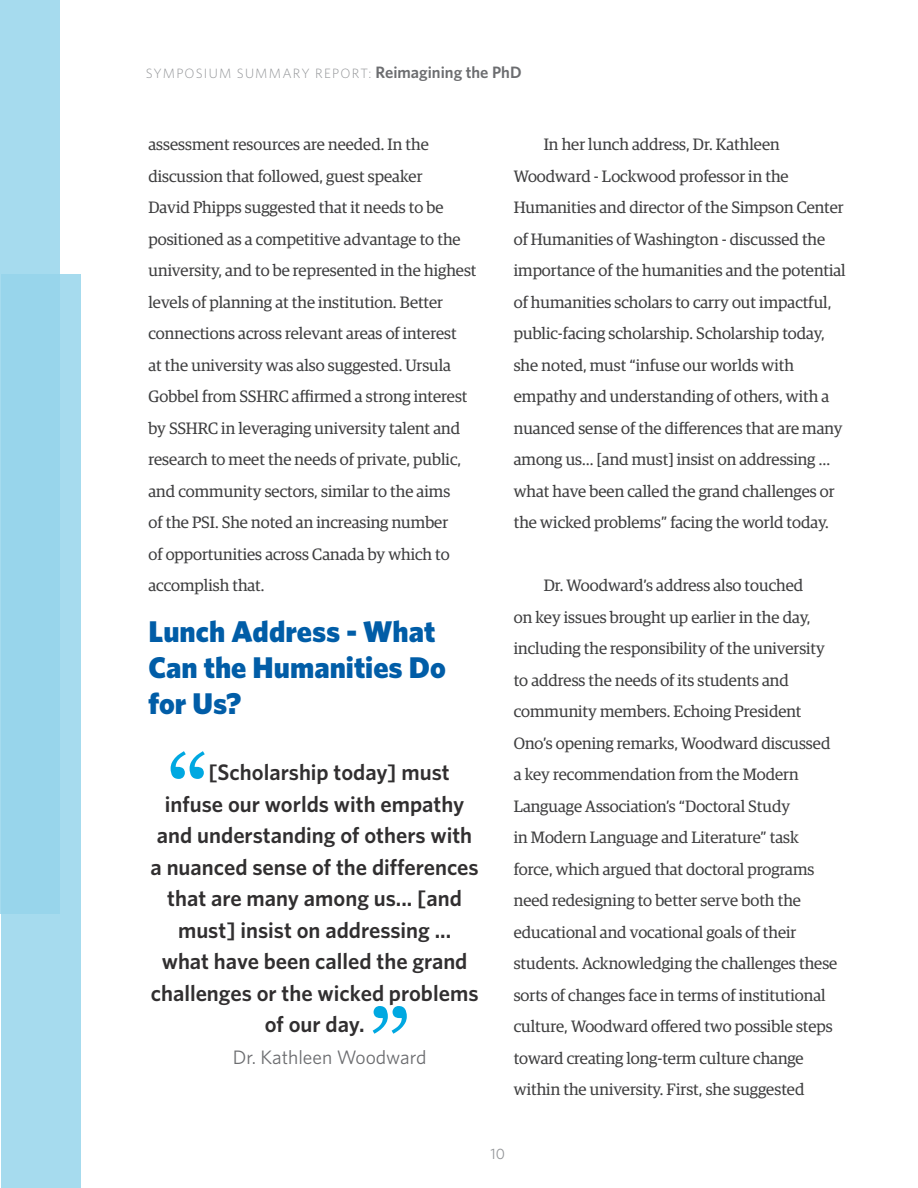
<style>
.page{position:relative;width:918px;height:1188px;background:#fff}
.page>*{position:absolute;margin:0;border:0;box-sizing:border-box;transform-origin:0 0}
.quote{font:105px "Georgia";color:#00a8e1}
.Header_1{font:900 30px/36px "Whitney";color:#015da7}
.quote_text{font:600 22.5px "Whitney";color:#312f30}
.Paragraph_1{font:19.5px "Whitney";color:#6c6d70}
.Paragraph_1-2{font:16.5px/31.5px "Guardian Egyp";color:#3e3e3f}
.t1{font:15px "Whitney";color:#939598}
.t2{font:300 13.5px "Whitney";letter-spacing:.09em;color:#939598}
.s1{font-weight:600;font-size:16.5px;color:#6c6d70}
</style>
<div class="page">
<div style="left:0;top:0;width:59px;height:913px;background:#a6dbee"></div>
<div style="left:1px;top:275px;width:79px;height:913px;background:linear-gradient(to right,#99d5eb,#a4daee)"></div>
<p class="t2" style="left:146px;top:64px;width:377px">SYMPOSIUM SUMMARY REPORT: <span class="s1">Reimagining the PhD</span></p>
<p class="Paragraph_1-2" style="left:148px;top:127px;width:330px">assessment resources are needed. In the discussion that followed, guest speaker<br>David Phipps suggested that it needs to be positioned as a competitive advantage to the university, and to be represented in the highest levels of planning at the institution. Better connections across relevant areas of interest<br>at the university was also suggested. Ursula Gobbel from SSHRC affirmed a strong interest by SSHRC in leveraging university talent and research to meet the needs of private, public, and community sectors, similar to the aims<br>of the PSI. She noted an increasing number<br>of opportunities across Canada by which to accomplish that.</p>
<p class="Header_1" style="left:148px;top:613px;width:299px">Lunch Address - What<br>Can the Humanities Do for Us?</p>
<p class="quote" style="left:167px;top:730px;width:45px">“</p>
<p class="quote_text" style="left:208px;top:757px;width:243px">[Scholarship today] must</p>
<p class="quote_text" style="left:165px;top:789px;width:301px">infuse our worlds with empathy</p>
<p class="quote_text" style="left:157px;top:820px;width:317px">and understanding of others with</p>
<p class="quote_text" style="left:151px;top:852px;width:330px">a nuanced sense of the differences</p>
<p class="quote_text" style="left:167px;top:883px;width:296px">that are many among us... [and</p>
<p class="quote_text" style="left:178px;top:915px;width:275px">must] insist on addressing ...</p>
<p class="quote_text" style="left:162px;top:946px;width:307px">what have been called the grand</p>
<p class="quote_text" style="left:151px;top:978px;width:329px">challenges or the wicked problems</p>
<p class="quote_text" style="left:265px;top:1009px;width:101px">of our day.</p>
<p class="Paragraph_1" style="left:233px;top:1044px;width:195px">Dr. Kathleen Woodward</p>
<p class="quote" style="left:368px;top:985px;width:45px">”</p>
<p class="Paragraph_1-2" style="left:514px;top:127px;width:333px;text-indent:30px">In her lunch address, Dr. Kathleen Woodward - Lockwood professor in the Humanities and director of the Simpson Center of Humanities of Washington - discussed the importance of the humanities and the potential of humanities scholars to carry out impactful, public-facing scholarship. Scholarship today, she noted, must “infuse our worlds with empathy and understanding of others, with a nuanced sense of the differences that are many among us… [and must] insist on addressing … what have been called the grand challenges or the wicked problems” facing the world today.</p>
<p class="Paragraph_1-2" style="left:514px;top:568px;width:325px;text-indent:30px">Dr. Woodward’s address also touched<br>on key issues brought up earlier in the day, including the responsibility of the university to address the needs of its students and community members. Echoing President Ono’s opening remarks, Woodward discussed a key recommendation from the Modern Language Association’s “Doctoral Study<br>in Modern Language and Literature” task force, which argued that doctoral programs need redesigning to better serve both the educational and vocational goals of their students. Acknowledging the challenges these sorts of changes face in terms of institutional culture, Woodward offered two possible steps toward creating long-term culture change within the university. First, she suggested</p>
<p class="t1" style="left:490px;top:1144px;width:16px">10</p>
</div>
